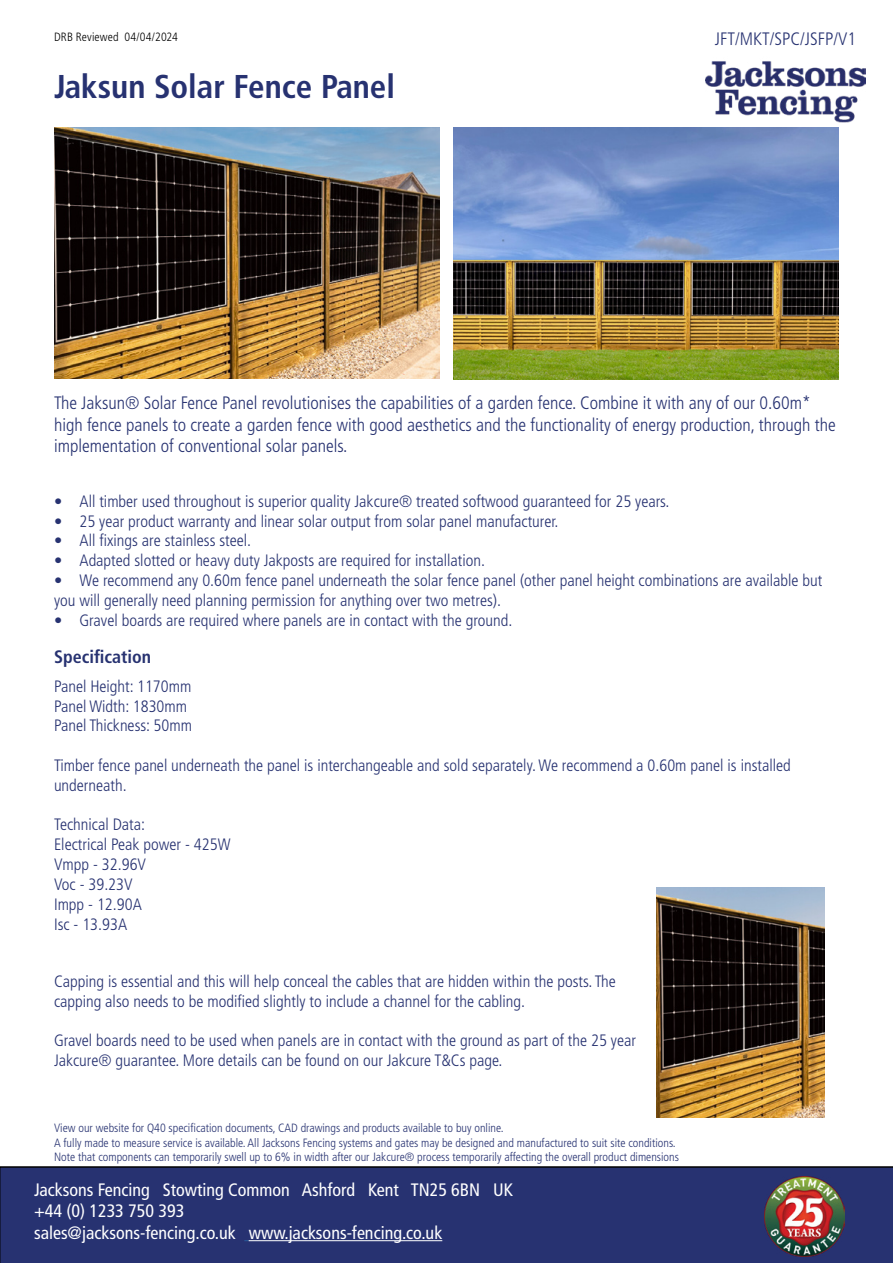
<style>
.page{position:relative;width:893px;height:1263px;background:#fff}
.page>*{position:absolute;margin:0;border:0;box-sizing:border-box;transform-origin:0 0}
.t1{font:700 condensed 33px "Frutiger LT Std";color:#273271}
.t2{font:300 condensed 18px/21.6px "Frutiger LT Std";color:#273271}
.t3{font:condensed 18px/21.6px "Frutiger LT Std";color:#fff}
.t4{font:700 condensed 18px "Frutiger LT Std";color:#273271}
.t5{font:300 condensed 16.5px/19.8px "Frutiger LT Std";color:#273271}
.t6{font:300 condensed 12px/14.4px "Frutiger LT Std";color:#273271}
.t7{font:300 condensed 12px "Frutiger LT Std";letter-spacing:.01em;color:#000}
</style>
<div class="page">
<img style="left:454px;top:128px;width:385px;height:251px">
<img style="left:54px;top:128px;width:385px;height:250px">
<img style="left:706px;top:61px;width:160px;height:62px">
<div style="left:0;top:1166px;width:893px;height:97px;background:#273271"></div>
<hr style="left:249px;top:1240px;width:193px;height:1px;background:#fff">
<img style="left:765px;top:1176px;width:80px;height:81px">
<img style="left:657px;top:887px;width:168px;height:230px">
<p class="t7" style="left:54px;top:30px;width:125px">DRB Reviewed 04/04/2024</p>
<h1 class="t1" style="left:54px;top:67px;width:343px">Jaksun Solar Fence Panel</h1>
<p class="t2" style="left:715px;top:29px;width:143px">JFT/MKT/SPC/JSFP/V1</p>
<p class="t2" style="left:54px;top:392px;width:783px">The Jaksun® Solar Fence Panel revolutionises the capabilities of a garden fence. Combine it with any of our 0.60m* high fence panels to create a garden fence with good aesthetics and the functionality of energy production, through the implementation of conventional solar panels.</p>
<p class="t5" style="left:54px;top:491px;width:617px">• All timber used throughout is superior quality Jakcure® treated softwood guaranteed for 25 years.</p>
<p class="t5" style="left:54px;top:511px;width:506px">• 25 year product warranty and linear solar output from solar panel manufacturer.</p>
<p class="t5" style="left:54px;top:531px;width:199px">• All fixings are stainless steel.</p>
<p class="t5" style="left:54px;top:551px;width:433px">• Adapted slotted or heavy duty Jakposts are required for installation.</p>
<p class="t5" style="left:54px;top:570px;width:770px">• We recommend any 0.60m fence panel underneath the solar fence panel (other panel height combinations are available but you will generally need planning permission for anything over two metres).</p>
<p class="t5" style="left:54px;top:610px;width:460px">• Gravel boards are required where panels are in contact with the ground.</p>
<p class="t4" style="left:54px;top:646px;width:99px">Specification</p>
<p class="t5" style="left:54px;top:676px;width:140px">Panel Height: 1170mm<br>Panel Width: 1830mm<br>Panel Thickness: 50mm</p>
<p class="t5" style="left:54px;top:756px;width:738px">Timber fence panel underneath the panel is interchangeable and sold separately. We recommend a 0.60m panel is installed underneath.</p>
<p class="t5" style="left:54px;top:815px;width:178px">Technical Data:<br>Electrical Peak power - 425W<br>Vmpp - 32.96V<br>Voc - 39.23V<br>Impp - 12.90A<br>Isc - 13.93A</p>
<p class="t5" style="left:54px;top:972px;width:563px">Capping is essential and this will help conceal the cables that are hidden within the posts. The capping also needs to be modified slightly to include a channel for the cabling.</p>
<p class="t5" style="left:54px;top:1031px;width:583px">Gravel boards need to be used when panels are in contact with the ground as part of the 25 year<br>Jakcure® guarantee. More details can be found on our Jakcure T&amp;Cs page.</p>
<p class="t6" style="left:54px;top:1121px;width:626px">View our website for Q40 specification documents, CAD drawings and products available to buy online.<br>A fully made to measure service is available. All Jacksons Fencing systems and gates may be designed and manufactured to suit site conditions.<br>Note that components can temporarily swell up to 6% in width after our Jakcure® process temporarily affecting the overall product dimensions</p>
<p class="t3" style="left:34px;top:1179px;width:481px">Jacksons Fencing Stowting Common Ashford Kent TN25 6BN UK +44 (0) 1233 750 393<br>sales@jacksons-fencing.co.uk www.jacksons-fencing.co.uk</p>
</div>
